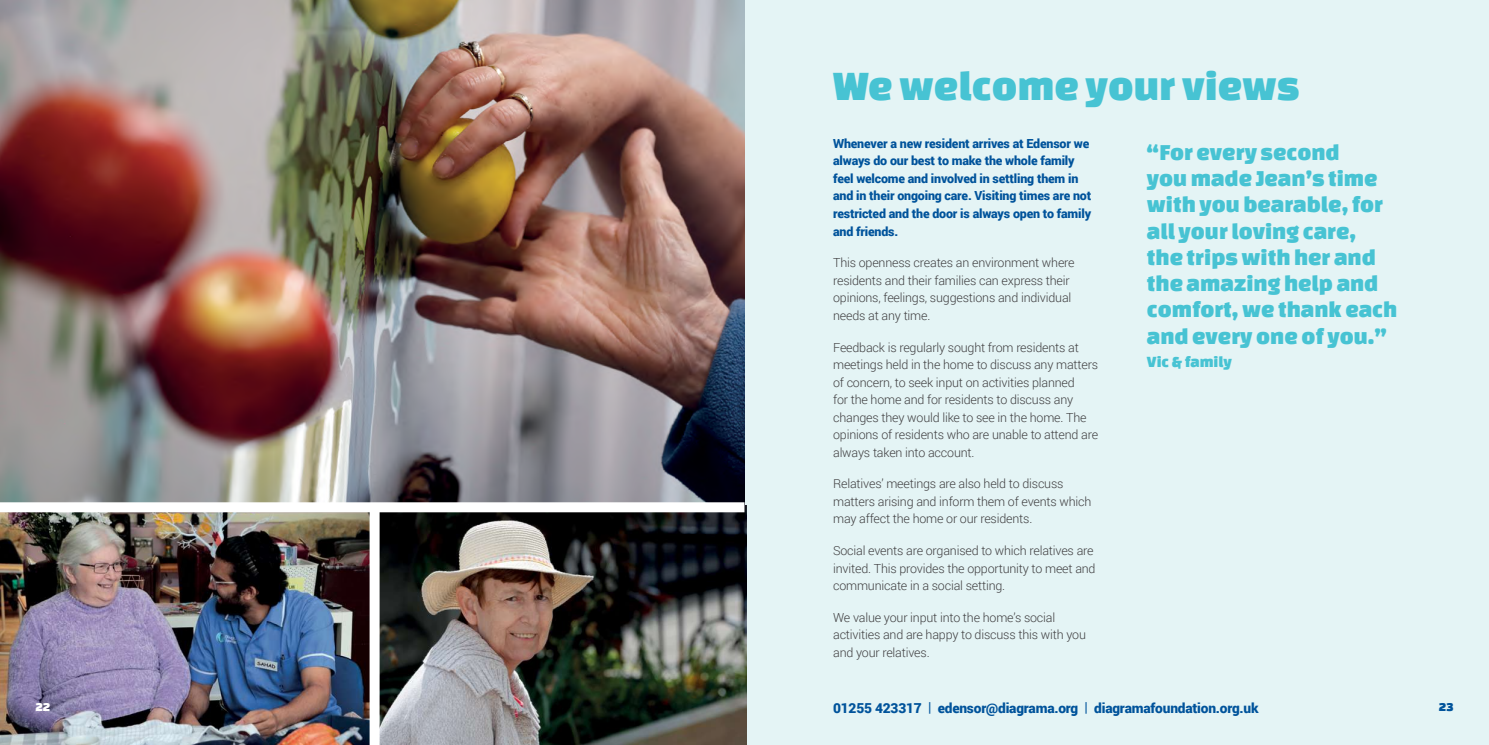
<style>
.page{position:relative;width:1489px;height:745px;background:#fff}
.page>*{position:absolute;margin:0;border:0;box-sizing:border-box;transform-origin:0 0}
.t1{font:43.38px "Changa One";color:#47c3d3}
.t2{font:23.75px/26.2px "Changa One";color:#47c3d3}
.t3{font:16.25px "Changa One";color:#47c3d3}
.t4{font:900 13.75px "Roboto";letter-spacing:-.015em;color:#00539b}
.t5{font:300 12.5px/17.5px "Roboto";letter-spacing:-.015em;color:#414042}
.t6{font:900 12.5px/17.5px "Roboto";letter-spacing:-.015em;color:#00539b}
.t7{font:12.5px "Changa One";color:#fff}
.t8{font:12.5px "Changa One";color:#00539b}
.s1{font-weight:400}
</style>
<div class="page">
<div style="left:744px;top:0;width:744px;height:744px;background:#e4f4f5"></div>
<img style="left:379px;top:505px;width:367px;height:239px">
<img style="left:0;top:0;width:744px;height:502px">
<img style="left:0;top:512px;width:369px;height:232px">
<div style="left:0;top:502px;width:744px;height:10px;background:#fff"></div>
<h1 class="t1" style="left:833px;top:62px;width:468px">We welcome your views</h1>
<h2 class="t2" style="left:1146px;top:138px;width:252px">“For every second<br>you made Jean’s time with you bearable, for all your loving care, the trips with her and the amazing help and comfort, we thank each and every one of you.”</h2>
<h3 class="t3" style="left:1146px;top:353px;width:87px">Vic &amp; family</h3>
<p class="t6" style="left:833px;top:134px;width:259px">Whenever a new resident arrives at Edensor we always do our best to make the whole family feel welcome and involved in settling them in and in their ongoing care. Visiting times are not restricted and the door is always open to family and friends.</p>
<p class="t5" style="left:833px;top:253px;width:243px">This openness creates an environment where residents and their families can express their opinions, feelings, suggestions and individual needs at any time.</p>
<p class="t5" style="left:833px;top:337px;width:266px">Feedback is regularly sought from residents at meetings held in the home to discuss any matters of concern, to seek input on activities planned<br>for the home and for residents to discuss any changes they would like to see in the home. The opinions of residents who are unable to attend are always taken into account.</p>
<p class="t5" style="left:833px;top:474px;width:260px">Relatives’ meetings are also held to discuss matters arising and inform them of events which may affect the home or our residents.</p>
<p class="t5" style="left:833px;top:541px;width:264px">Social events are organised to which relatives are invited. This provides the opportunity to meet and communicate in a social setting.</p>
<p class="t5" style="left:833px;top:608px;width:254px">We value your input into the home’s social activities and are happy to discuss this with you and your relatives.</p>
<p class="t7" style="left:35px;top:699px;width:16px">22</p>
<p class="t4" style="left:833px;top:697px;width:427px">01255 423317 <span class="s1">|</span> edensor@diagrama.org <span class="s1">|</span> diagramafoundation.org.uk</p>
<p class="t8" style="left:1438px;top:699px;width:16px">23</p>
</div>
